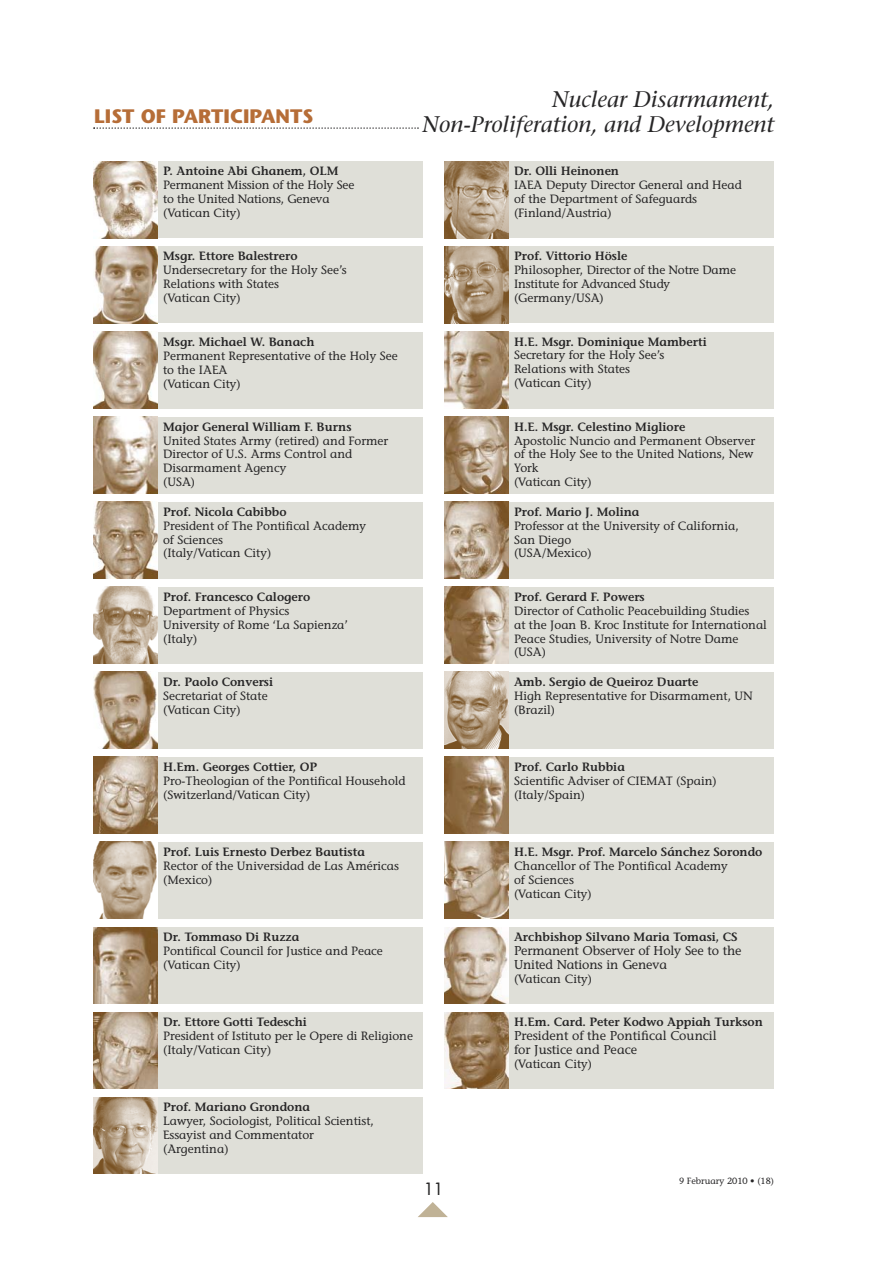
<style>
.page{position:relative;width:893px;height:1263px;background:#fff}
.page>*{position:absolute;margin:0;border:0;box-sizing:border-box;transform-origin:0 0}
.t1{font:italic 500 22.5px/25.5px "Stone Serif Std";color:#272627;text-align:right}
.t2{font:700 19.5px "Stone Sans Std";color:#b66d37}
.t3{font:16.5px "Futura";color:#272627}
.t4{font:500 12.75px/14px "Stone Informal Std";color:#272627}
.t5{font:500 12px/14px "Stone Informal Std";color:#272627}
.t6{font:600 12px "Stone Informal Std";color:#272627}
.t7{font:500 9px "Stone Informal Std";color:#272627}
</style>
<div class="page">
<svg style="left:418px;top:1202px;width:30px;height:15px"></svg>
<div style="left:444px;top:587px;width:330px;height:76px;background:#dfdfd8"></div>
<img style="left:444px;top:587px;width:64px;height:76px">
<div style="left:444px;top:672px;width:330px;height:76px;background:#dfdfd8"></div>
<img style="left:444px;top:672px;width:64px;height:76px">
<div style="left:444px;top:757px;width:330px;height:76px;background:#dfdfd8"></div>
<img style="left:444px;top:757px;width:64px;height:76px">
<div style="left:444px;top:842px;width:330px;height:77px;background:#dfdfd8"></div>
<img style="left:444px;top:842px;width:64px;height:77px">
<div style="left:444px;top:927px;width:330px;height:77px;background:#dfdfd8"></div>
<img style="left:444px;top:927px;width:64px;height:77px">
<div style="left:444px;top:1012px;width:330px;height:77px;background:#dfdfd8"></div>
<img style="left:444px;top:1012px;width:64px;height:77px">
<div style="left:93px;top:842px;width:330px;height:77px;background:#dfdfd8"></div>
<img style="left:93px;top:842px;width:64px;height:77px">
<div style="left:93px;top:162px;width:330px;height:76px;background:#dfdfd8"></div>
<img style="left:93px;top:162px;width:64px;height:76px">
<div style="left:93px;top:502px;width:330px;height:76px;background:#dfdfd8"></div>
<img style="left:93px;top:502px;width:64px;height:76px">
<div style="left:93px;top:417px;width:330px;height:76px;background:#dfdfd8"></div>
<img style="left:93px;top:417px;width:64px;height:76px">
<div style="left:93px;top:247px;width:330px;height:76px;background:#dfdfd8"></div>
<img style="left:93px;top:247px;width:64px;height:76px">
<div style="left:93px;top:332px;width:330px;height:76px;background:#dfdfd8"></div>
<img style="left:93px;top:332px;width:64px;height:76px">
<div style="left:93px;top:757px;width:330px;height:76px;background:#dfdfd8"></div>
<img style="left:93px;top:757px;width:64px;height:76px">
<div style="left:93px;top:927px;width:330px;height:77px;background:#dfdfd8"></div>
<img style="left:93px;top:927px;width:64px;height:77px">
<div style="left:93px;top:587px;width:330px;height:76px;background:#dfdfd8"></div>
<img style="left:93px;top:587px;width:64px;height:76px">
<div style="left:93px;top:672px;width:330px;height:76px;background:#dfdfd8"></div>
<img style="left:93px;top:672px;width:64px;height:76px">
<div style="left:93px;top:1012px;width:330px;height:77px;background:#dfdfd8"></div>
<img style="left:93px;top:1012px;width:64px;height:77px">
<div style="left:93px;top:1097px;width:330px;height:77px;background:#dfdfd8"></div>
<img style="left:93px;top:1097px;width:64px;height:77px">
<div style="left:444px;top:162px;width:330px;height:76px;background:#dfdfd8"></div>
<img style="left:444px;top:162px;width:64px;height:76px">
<div style="left:444px;top:502px;width:330px;height:76px;background:#dfdfd8"></div>
<img style="left:444px;top:502px;width:64px;height:76px">
<div style="left:444px;top:247px;width:330px;height:76px;background:#dfdfd8"></div>
<img style="left:444px;top:247px;width:64px;height:76px">
<div style="left:444px;top:332px;width:330px;height:76px;background:#dfdfd8"></div>
<img style="left:444px;top:332px;width:64px;height:76px">
<div style="left:444px;top:417px;width:330px;height:76px;background:#dfdfd8"></div>
<img style="left:444px;top:417px;width:64px;height:76px">
<svg style="left:93px;top:127px;width:326px;height:2px"></svg>
<h2 class="t2" style="left:94px;top:107px;width:220px">LIST OF PARTICIPANTS</h2>
<p class="t6" style="left:163px;top:167px;width:177px">P. Antoine Abi Ghanem, OLM</p>
<p class="t5" style="left:163px;top:180px;width:193px">Permanent Mission of the Holy See to the United Nations, Geneva (Vatican City)</p>
<p class="t6" style="left:163px;top:252px;width:136px">Msgr. Ettore Balestrero</p>
<p class="t5" style="left:163px;top:265px;width:185px">Undersecretary for the Holy See’s<br>Relations with States<br>(Vatican City)</p>
<p class="t6" style="left:163px;top:337px;width:153px">Msgr. Michael W. Banach</p>
<p class="t5" style="left:163px;top:350px;width:236px">Permanent Representative of the Holy See to the IAEA<br>(Vatican City)</p>
<p class="t6" style="left:163px;top:422px;width:190px">Major General William F. Burns</p>
<p class="t5" style="left:163px;top:435px;width:227px">United States Army (retired) and Former<br>Director of U.S. Arms Control and<br>Disarmament Agency<br>(USA)</p>
<p class="t6" style="left:163px;top:507px;width:125px">Prof. Nicola Cabibbo</p>
<p class="t5" style="left:163px;top:520px;width:204px">President of The Pontifical Academy of Sciences<br>(Italy/Vatican City)</p>
<p class="t6" style="left:163px;top:592px;width:149px">Prof. Francesco Calogero</p>
<p class="t5" style="left:163px;top:605px;width:186px">Department of Physics<br>University of Rome ‘La Sapienza’ (Italy)</p>
<p class="t6" style="left:163px;top:677px;width:112px">Dr. Paolo Conversi</p>
<p class="t5" style="left:163px;top:690px;width:106px">Secretariat of State (Vatican City)</p>
<h1 class="t1" style="left:422px;top:86px;width:353px">Nuclear Disarmament,<br>Non-Proliferation, and Development</h1>
<p class="t6" style="left:514px;top:167px;width:106px">Dr. Olli Heinonen</p>
<p class="t5" style="left:514px;top:180px;width:229px">IAEA Deputy Director General and Head of the Department of Safeguards (Finland/Austria)</p>
<p class="t6" style="left:514px;top:252px;width:115px">Prof. Vittorio Hösle</p>
<p class="t5" style="left:514px;top:265px;width:223px">Philosopher, Director of the Notre Dame<br>Institute for Advanced Study (Germany/USA)</p>
<p class="t6" style="left:514px;top:337px;width:194px">H.E. Msgr. Dominique Mamberti</p>
<p class="t5" style="left:514px;top:350px;width:152px">Secretary for the Holy See’s<br>Relations with States (Vatican City)</p>
<p class="t6" style="left:514px;top:422px;width:173px">H.E. Msgr. Celestino Migliore</p>
<p class="t5" style="left:514px;top:435px;width:242px">Apostolic Nuncio and Permanent Observer of the Holy See to the United Nations, New<br>York<br>(Vatican City)</p>
<p class="t6" style="left:514px;top:507px;width:127px">Prof. Mario J. Molina</p>
<p class="t5" style="left:514px;top:520px;width:226px">Professor at the University of California,<br>San Diego<br>(USA/Mexico)</p>
<p class="t6" style="left:514px;top:592px;width:132px">Prof. Gerard F. Powers</p>
<p class="t5" style="left:514px;top:605px;width:254px">Director of Catholic Peacebuilding Studies<br>at the Joan B. Kroc Institute for International Peace Studies, University of Notre Dame (USA)</p>
<p class="t6" style="left:514px;top:677px;width:186px">Amb. Sergio de Queiroz Duarte</p>
<p class="t5" style="left:514px;top:690px;width:240px">High Representative for Disarmament, UN (Brazil)</p>
<p class="t6" style="left:163px;top:762px;width:156px">H.Em. Georges Cottier, OP</p>
<p class="t5" style="left:163px;top:775px;width:244px">Pro-Theologian of the Pontifical Household (Switzerland/Vatican City)</p>
<p class="t6" style="left:163px;top:847px;width:203px">Prof. Luis Ernesto Derbez Bautista</p>
<p class="t5" style="left:163px;top:860px;width:237px">Rector of the Universidad de Las Américas (Mexico)</p>
<p class="t6" style="left:163px;top:932px;width:138px">Dr. Tommaso Di Ruzza</p>
<p class="t5" style="left:163px;top:945px;width:221px">Pontifical Council for Justice and Peace (Vatican City)</p>
<p class="t6" style="left:163px;top:1017px;width:145px">Dr. Ettore Gotti Tedeschi</p>
<p class="t5" style="left:163px;top:1030px;width:251px">President of Istituto per le Opere di Religione (Italy/Vatican City)</p>
<p class="t6" style="left:163px;top:1102px;width:149px">Prof. Mariano Grondona</p>
<p class="t5" style="left:163px;top:1115px;width:212px">Lawyer, Sociologist, Political Scientist,<br>Essayist and Commentator (Argentina)</p>
<h3 class="t3" style="left:424px;top:1179px;width:21px">11</h3>
<p class="t6" style="left:514px;top:762px;width:112px">Prof. Carlo Rubbia</p>
<p class="t5" style="left:514px;top:775px;width:204px">Scientific Adviser of CIEMAT (Spain) (Italy/Spain)</p>
<p class="t6" style="left:514px;top:847px;width:250px">H.E. Msgr. Prof. Marcelo Sánchez Sorondo</p>
<p class="t5" style="left:514px;top:860px;width:215px">Chancellor of The Pontifical Academy of Sciences<br>(Vatican City)</p>
<p class="t6" style="left:514px;top:932px;width:225px">Archbishop Silvano Maria Tomasi, CS</p>
<p class="t4" style="left:514px;top:945px;width:229px">Permanent Observer of Holy See to the<br>United Nations in Geneva</p>
<p class="t5" style="left:514px;top:973px;width:79px">(Vatican City)</p>
<p class="t6" style="left:514px;top:1017px;width:250px">H.Em. Card. Peter Kodwo Appiah Turkson</p>
<p class="t4" style="left:514px;top:1030px;width:204px">President of the Pontifical Council for Justice and Peace</p>
<p class="t5" style="left:514px;top:1058px;width:79px">(Vatican City)</p>
<p class="t7" style="left:679px;top:1177px;width:96px">9 February 2010 • (18)</p>
</div>
